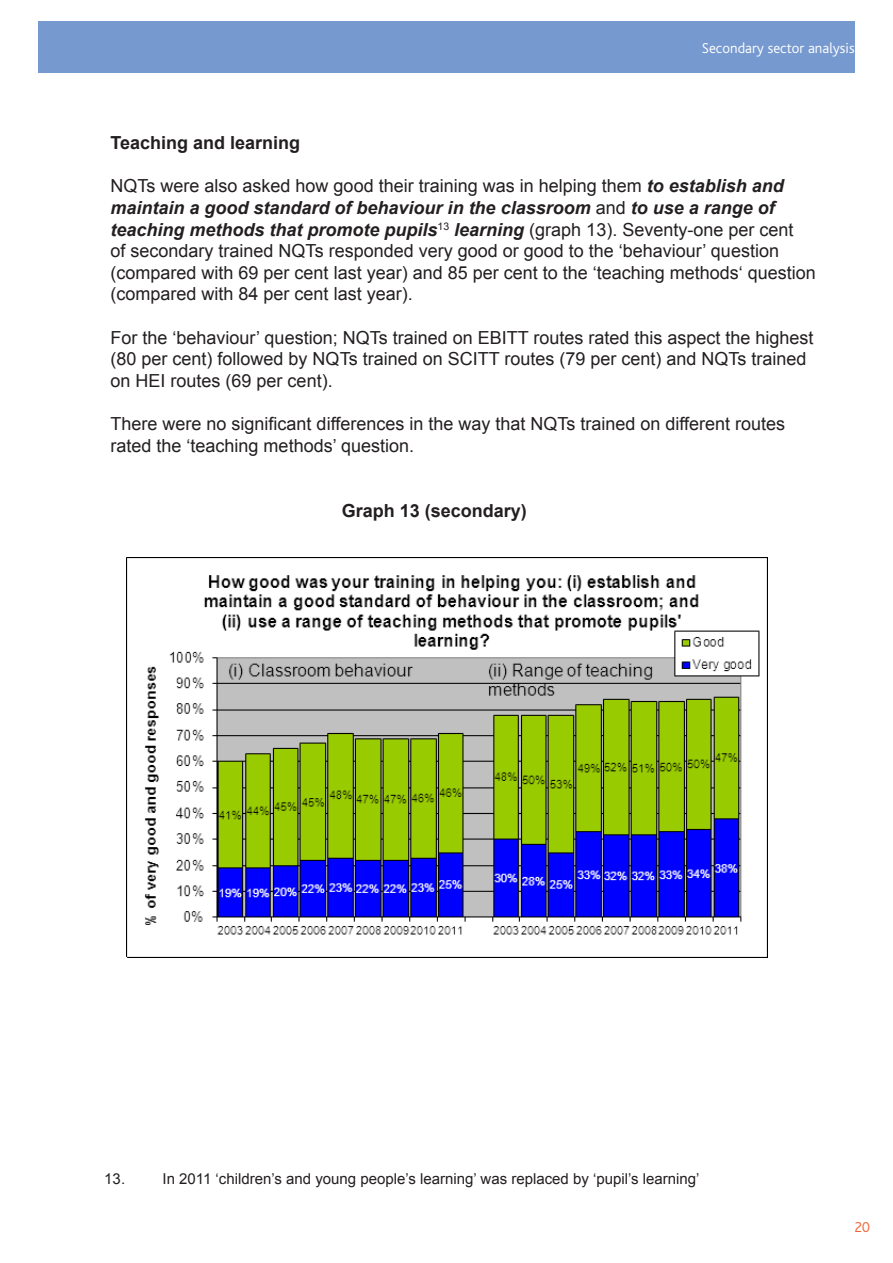
<style>
.page{position:relative;width:893px;height:1263px;background:#fff}
.page>*{position:absolute;margin:0;border:0;box-sizing:border-box;transform-origin:0 0}
.t1{font:18px/21.6px "Arial";color:#231f20}
.t2{font:700 18px "Arial";color:#231f20}
.t3{font:15px "Arial";color:#231f20}
.t4{font:300 15px "Bliss";color:#fff}
.t5{font:300 15px "Bliss";color:#f16232}
.s1{font-weight:700;font-style:italic}
</style>
<div class="page">
<div style="left:38px;top:21px;width:817px;height:51px;background:#7699cf"></div>
<img style="left:126px;top:558px;width:641px;height:400px">
<p class="t4" style="left:702px;top:40px;width:154px">Secondary sector analysis</p>
<p class="t2" style="left:111px;top:131px;width:191px">Teaching and learning</p>
<p class="t1" style="left:111px;top:175px;width:707px">NQTs were also asked how good their training was in helping them <span class="s1">to establish and maintain a good standard of behaviour in the classroom</span> and <span class="s1">to use a range of teaching methods that promote pupils</span><sup>13</sup> <span class="s1">learning</span> (graph 13). Seventy-one per cent<br>of secondary trained NQTs responded very good or good to the ‘behaviour’ question (compared with 69 per cent last year) and 85 per cent to the ‘teaching methods‘ question (compared with 84 per cent last year).</p>
<p class="t1" style="left:111px;top:327px;width:705px">For the ‘behaviour’ question; NQTs trained on EBITT routes rated this aspect the highest (80 per cent) followed by NQTs trained on SCITT routes (79 per cent) and NQTs trained on HEI routes (69 per cent).</p>
<p class="t1" style="left:111px;top:413px;width:676px">There were no significant differences in the way that NQTs trained on different routes</p>
<p class="t1" style="left:111px;top:435px;width:305px">rated the ‘teaching methods’ question.</p>
<p class="t2" style="left:342px;top:498px;width:187px">Graph 13 (secondary)</p>
<p class="t3" style="left:104px;top:1169px;width:22px">13.</p>
<p class="t3" style="left:162px;top:1169px;width:539px">In 2011 ‘children’s and young people’s learning’ was replaced by ‘pupil’s learning’</p>
<p class="t5" style="left:854px;top:1219px;width:17px">20</p>
</div>
